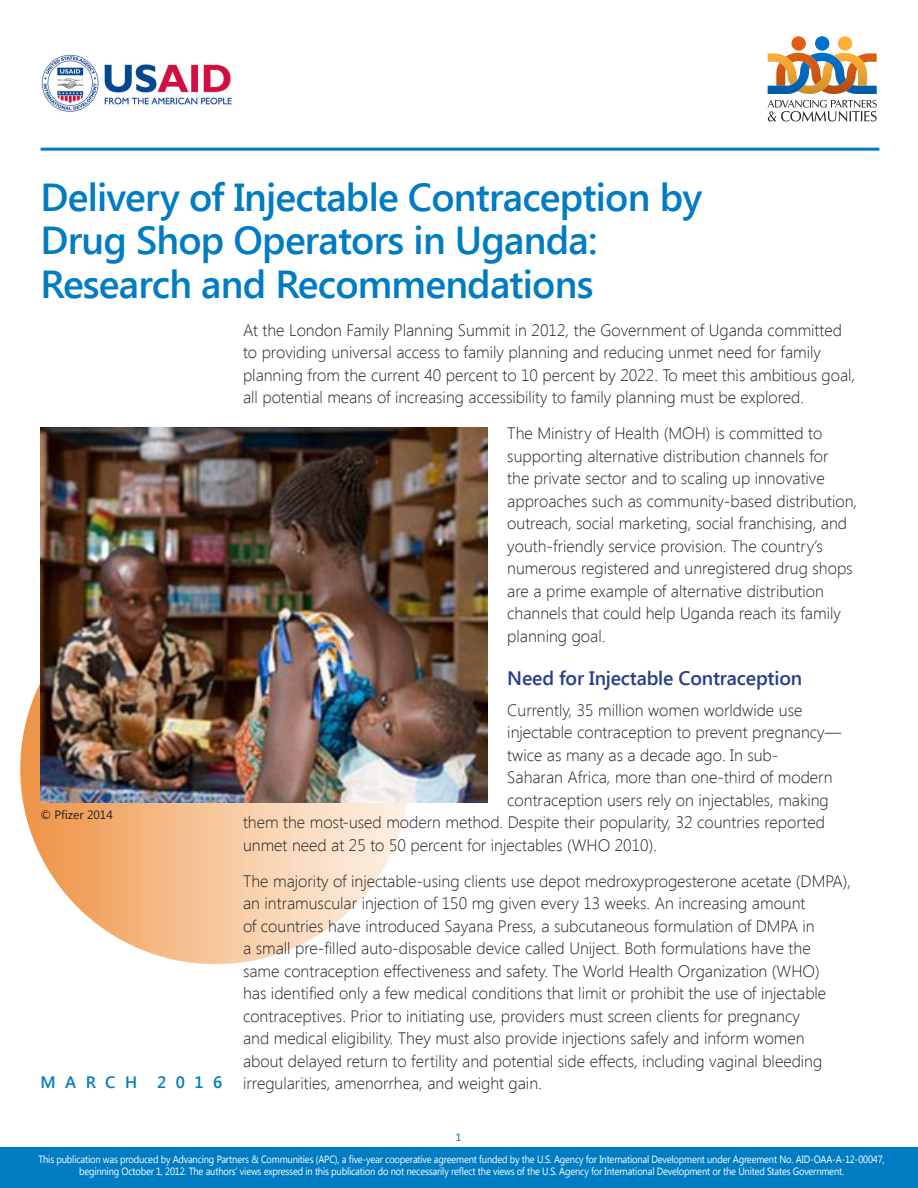
<style>
.page{position:relative;width:918px;height:1188px;background:#fff}
.page>*{position:absolute;margin:0;border:0;box-sizing:border-box;transform-origin:0 0}
.blue_headline{font:600 39px/43.5px "Segoe UI";letter-spacing:-.02em;color:#007cc2}
.blue_subhead{font:600 19.5px "Segoe UI";letter-spacing:-.01em;color:#253e8c}
.body_text{font:300 16.5px/22.5px "Segoe UI";color:#231f20}
.t1{font:600 16.5px "Segoe UI";letter-spacing:.575em;color:#007cc2}
.body_text-2{font:12px "Segoe UI";color:#231f20}
.footnote_text{font:12px "Calibri";color:#007cc2}
.t2{font:10.5px/12px "Segoe UI";letter-spacing:-.02em;color:#fff;text-align:center;scale:.89 1}
</style>
<div class="page">
<div style="left:0;top:1148px;width:918px;height:40px;background:#007cc2"></div>
<div style="left:20px;top:574px;width:391px;height:390px;background:linear-gradient(to right,#ed9448,#fdf5ec);border-radius:50%"></div>
<svg style="left:768px;top:100px;width:109px;height:21px"></svg>
<svg style="left:768px;top:53px;width:109px;height:41px"></svg>
<svg style="left:838px;top:36px;width:14px;height:15px"></svg>
<div style="left:815px;top:36px;width:14px;height:15px;background:#0072cc;border-radius:7px"></div>
<svg style="left:791px;top:36px;width:15px;height:15px"></svg>
<img style="left:41px;top:54px;width:191px;height:58px">
<hr style="left:41px;top:148px;width:838px;height:3px;background:#007cc2">
<img style="left:40px;top:428px;width:447px;height:374px">
<p class="blue_headline" style="left:41px;top:173px;width:663px">Delivery of Injectable Contraception by<br>Drug Shop Operators in Uganda:<br>Research and Recommendations</p>
<p class="body_text-2" style="left:40px;top:807px;width:74px">© Pfizer 2014</p>
<p class="t1" style="left:40px;top:1070px;width:183px">MARCH 2016</p>
<p class="body_text" style="left:243px;top:318px;width:614px">At the London Family Planning Summit in 2012, the Government of Uganda committed to providing universal access to family planning and reducing unmet need for family planning from the current 40 percent to 10 percent by 2022. To meet this ambitious goal, all potential means of increasing accessibility to family planning must be explored.</p>
<p class="body_text" style="left:507px;top:422px;width:351px">The Ministry of Health (MOH) is committed to supporting alternative distribution channels for<br>the private sector and to scaling up innovative approaches such as community-based distribution, outreach, social marketing, social franchising, and youth-friendly service provision. The country’s numerous registered and unregistered drug shops are a prime example of alternative distribution channels that could help Uganda reach its family planning goal.</p>
<p class="blue_subhead" style="left:507px;top:665px;width:296px">Need for Injectable Contraception</p>
<p class="body_text" style="left:507px;top:698px;width:297px">Currently, 35 million women worldwide use</p>
<p class="body_text" style="left:507px;top:720px;width:335px">injectable contraception to prevent pregnancy—</p>
<p class="body_text" style="left:507px;top:743px;width:273px">twice as many as a decade ago. In sub-</p>
<p class="body_text" style="left:507px;top:765px;width:327px">Saharan Africa, more than one-third of modern</p>
<p class="body_text" style="left:507px;top:788px;width:323px">contraception users rely on injectables, making</p>
<p class="body_text" style="left:243px;top:810px;width:583px">them the most-used modern method. Despite their popularity, 32 countries reported</p>
<p class="body_text" style="left:243px;top:833px;width:416px">unmet need at 25 to 50 percent for injectables (WHO 2010).</p>
<p class="body_text" style="left:243px;top:869px;width:610px">The majority of injectable-using clients use depot medroxyprogesterone acetate (DMPA), an intramuscular injection of 150 mg given every 13 weeks. An increasing amount<br>of countries have introduced Sayana Press, a subcutaneous formulation of DMPA in<br>a small pre-filled auto-disposable device called Uniject. Both formulations have the same contraception effectiveness and safety. The World Health Organization (WHO)<br>has identified only a few medical conditions that limit or prohibit the use of injectable contraceptives. Prior to initiating use, providers must screen clients for pregnancy<br>and medical eligibility. They must also provide injections safely and inform women<br>about delayed return to fertility and potential side effects, including vaginal bleeding irregularities, amenorrhea, and weight gain.</p>
<p class="footnote_text" style="left:455px;top:1129px;width:8px">1</p>
<p class="t2" style="left:39px;top:1153px;width:952px">This publication was produced by Advancing Partners &amp; Communities (APC), a five-year cooperative agreement funded by the U.S. Agency for International Development under Agreement No. AID-OAA-A-12-00047, beginning October 1, 2012. The authors’ views expressed in this publication do not necessarily reflect the views of the U.S. Agency for International Development or the United States Government.</p>
</div>
